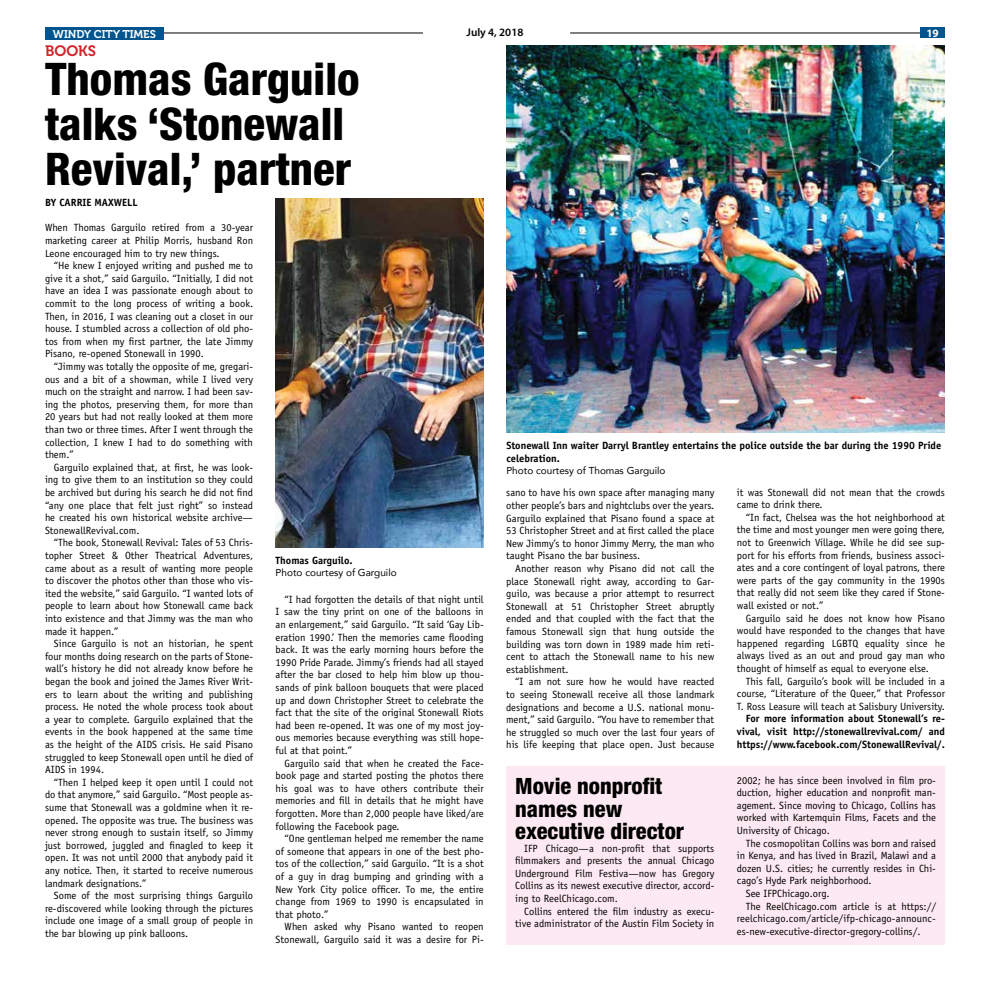
<style>
.page{position:relative;width:990px;height:990px;background:#fff}
.page>*{position:absolute;margin:0;border:0;box-sizing:border-box;transform-origin:0 0}
.t1{font:800 condensed 45px/45px "Helvetica Neue";color:#000}
.t2{font:800 condensed 22.5px/22.5px "Helvetica Neue";color:#000}
.t3{font:15px "Museo 700";color:#d2232a}
.t4{font:11.25px "Museo 700";color:#fff}
.t5{font:600 11.25px "Myriad Pro";color:#000}
.t6{font:700 11.25px "Myriad Pro";color:#fff}
.t7{font:10.5px/12.6px "Officina Sans";color:#000;text-align:justify}
.t8{font:700 10.5px/12.6px "Officina Sans";color:#000;text-align:justify}
.t9{font:10px "Avenir";color:#000}
</style>
<div class="page">
<hr style="left:164px;top:33px;width:259px;height:1px;background:#000">
<hr style="left:570px;top:33px;width:374px;height:1px;background:#000">
<div style="left:920px;top:28px;width:25px;height:10px;background:#00558f"></div>
<div style="left:45px;top:28px;width:119px;height:12px;background:#00558f"></div>
<img style="left:276px;top:198px;width:208px;height:349px">
<img style="left:506px;top:45px;width:439px;height:387px">
<div style="left:506px;top:767px;width:439px;height:178px;background:#fde9f2"></div>
<p class="t4" style="left:53px;top:28px;width:105px">WINDY CITY TIMES</p>
<p class="t5" style="left:467px;top:25px;width:58px">July 4, 2018</p>
<p class="t6" style="left:926px;top:26px;width:14px">19</p>
<h3 class="t3" style="left:45px;top:43px;width:53px">BOOKS</h3>
<h1 class="t1" style="left:45px;top:56px;width:316px">Thomas Garguilo talks ‘Stonewall<br>Revival,’ partner</h1>
<p class="t8" style="left:45px;top:196px;width:94px">BY CARRIE MAXWELL</p>
<p class="t7" style="left:45px;top:222px;width:210px">When Thomas Garguilo retired from a 30-year marketing career at Philip Morris, husband Ron Leone encouraged him to try new things.</p>
<p class="t7" style="left:45px;top:259px;width:210px;text-indent:9px">“He knew I enjoyed writing and pushed me to give it a shot,” said Garguilo. “Initially, I did not have an idea I was passionate enough about to commit to the long process of writing a book.<br>Then, in 2016, I was cleaning out a closet in our house. I stumbled across a collection of old pho&shy;tos from when my first partner, the late Jimmy Pisano, re-opened Stonewall in 1990.</p>
<p class="t7" style="left:45px;top:360px;width:210px;text-indent:9px">“Jimmy was totally the opposite of me, gregari&shy;ous and a bit of a showman, while I lived very much on the straight and narrow. I had been sav&shy;ing the photos, preserving them, for more than 20 years but had not really looked at them more than two or three times. After I went through the collection, I knew I had to do something with them.”</p>
<p class="t7" style="left:45px;top:461px;width:210px;text-indent:9px">Garguilo explained that, at first, he was look&shy;ing to give them to an institution so they could be archived but during his search he did not find “any one place that felt just right” so instead he created his own historical website archive— StonewallRevival.com.</p>
<p class="t7" style="left:45px;top:537px;width:210px;text-indent:9px">“The book, Stonewall Revival: Tales of 53 Chris&shy;topher Street &amp; Other Theatrical Adventures, came about as a result of wanting more people to discover the photos other than those who vis&shy;ited the website,” said Garguilo. “I wanted lots of people to learn about how Stonewall came back into existence and that Jimmy was the man who made it happen.”</p>
<p class="t7" style="left:45px;top:637px;width:210px;text-indent:9px">Since Garguilo is not an historian, he spent four months doing research on the parts of Stone&shy;wall’s history he did not already know before he began the book and joined the James River Writ&shy;ers to learn about the writing and publishing process. He noted the whole process took about a year to complete. Garguilo explained that the events in the book happened at the same time as the height of the AIDS crisis. He said Pisano struggled to keep Stonewall open until he died of AIDS in 1994.</p>
<p class="t7" style="left:45px;top:776px;width:210px;text-indent:9px">“Then I helped keep it open until I could not do that anymore,” said Garguilo. “Most people as&shy;sume that Stonewall was a goldmine when it re&shy;opened. The opposite was true. The business was never strong enough to sustain itself, so Jimmy just borrowed, juggled and finagled to keep it open. It was not until 2000 that anybody paid it any notice. Then, it started to receive numerous landmark designations.”</p>
<p class="t7" style="left:45px;top:889px;width:210px;text-indent:9px">Some of the most surprising things Garguilo re-discovered while looking through the pictures include one image of a small group of people in the bar blowing up pink balloons.</p>
<p class="t8" style="left:276px;top:554px;width:78px">Thomas Garguilo.</p>
<p class="t9" style="left:276px;top:565px;width:123px">Photo courtesy of Garguilo</p>
<p class="t7" style="left:276px;top:593px;width:210px;text-indent:9px">“I had forgotten the details of that night until I saw the tiny print on one of the balloons in an enlargement,” said Garguilo. “It said ‘Gay Lib&shy;eration 1990.’ Then the memories came flooding back. It was the early morning hours before the 1990 Pride Parade. Jimmy’s friends had all stayed after the bar closed to help him blow up thou&shy;sands of pink balloon bouquets that were placed up and down Christopher Street to celebrate the fact that the site of the original Stonewall Riots had been re-opened. It was one of my most joy&shy;ous memories because everything was still hope&shy;ful at that point.”</p>
<p class="t7" style="left:276px;top:757px;width:210px;text-indent:9px">Garguilo said that when he created the Face&shy;book page and started posting the photos there his goal was to have others contribute their memories and fill in details that he might have forgotten. More than 2,000 people have liked/are following the Facebook page.</p>
<p class="t7" style="left:276px;top:832px;width:210px;text-indent:9px">“One gentleman helped me remember the name of someone that appears in one of the best pho&shy;tos of the collection,” said Garguilo. “It is a shot of a guy in drag bumping and grinding with a New York City police officer. To me, the entire change from 1969 to 1990 is encapsulated in that photo.”</p>
<p class="t7" style="left:276px;top:921px;width:210px;text-align:right">When asked why Pisano wanted to reopen<br>Stonewall, Garguilo said it was a desire for Pi-</p>
<p class="t8" style="left:506px;top:439px;width:436px;line-height:13.1px">Stonewall Inn waiter Darryl Brantley entertains the police outside the bar during the 1990 Pride celebration.</p>
<p class="t9" style="left:506px;top:463px;width:161px">Photo courtesy of Thomas Garguilo</p>
<p class="t7" style="left:506px;top:487px;width:210px">sano to have his own space after managing many other people’s bars and nightclubs over the years.<br>Garguilo explained that Pisano found a space at 53 Christopher Street and at first called the place New Jimmy’s to honor Jimmy Merry, the man who taught Pisano the bar business.</p>
<p class="t7" style="left:506px;top:562px;width:210px;text-indent:9px">Another reason why Pisano did not call the place Stonewall right away, according to Gar&shy;guilo, was because a prior attempt to resurrect Stonewall at 51 Christopher Street abruptly ended and that coupled with the fact that the famous Stonewall sign that hung outside the building was torn down in 1989 made him reti&shy;cent to attach the Stonewall name to his new establishment.</p>
<p class="t7" style="left:506px;top:676px;width:210px;text-indent:9px">“I am not sure how he would have reacted to seeing Stonewall receive all those landmark designations and become a U.S. national monu&shy;ment,” said Garguilo. “You have to remember that he struggled so much over the last four years of his life keeping that place open. Just because</p>
<h2 class="t2" style="left:515px;top:774px;width:171px">Movie nonprofit names new executive director</h2>
<p class="t7" style="left:515px;top:842px;width:201px;text-indent:9px">IFP Chicago—a non-profit that supports filmmakers and presents the annual Chicago Underground Film Festiva—now has Gregory Collins as its newest executive director, accord&shy;ing to ReelChicago.com.</p>
<p class="t7" style="left:515px;top:905px;width:201px;text-align:right">Collins entered the film industry as execu&shy;tive administrator of the Austin Film Society in</p>
<p class="t7" style="left:737px;top:486px;width:210px">it was Stonewall did not mean that the crowds came to drink there.</p>
<p class="t7" style="left:737px;top:511px;width:210px;text-indent:9px">“In fact, Chelsea was the hot neighborhood at the time and most younger men were going there, not to Greenwich Village. While he did see sup&shy;port for his efforts from friends, business associ&shy;ates and a core contingent of loyal patrons, there were parts of the gay community in the 1990s that really did not seem like they cared if Stone&shy;wall existed or not.”</p>
<p class="t7" style="left:737px;top:612px;width:210px;text-indent:9px">Garguilo said he does not know how Pisano would have responded to the changes that have happened regarding LGBTQ equality since he always lived as an out and proud gay man who thought of himself as equal to everyone else.</p>
<p class="t7" style="left:737px;top:675px;width:210px;text-indent:9px">This fall, Garguilo’s book will be included in a course, “Literature of the Queer,” that Professor T. Ross Leasure will teach at Salisbury University.</p>
<p class="t8" style="left:737px;top:712px;width:210px;text-indent:9px">For more information about Stonewall’s re&shy;vival, visit http://stonewallrevival.com/ and https://www.facebook.com/StonewallRevival/.</p>
<p class="t7" style="left:737px;top:774px;width:201px">2002; he has since been involved in film pro&shy;duction, higher education and nonprofit man&shy;agement. Since moving to Chicago, Collins has worked with Kartemquin Films, Facets and the University of Chicago.</p>
<p class="t7" style="left:746px;top:837px;width:192px">The cosmopolitan Collins was born and raised</p>
<p class="t7" style="left:737px;top:849px;width:201px">in Kenya, and has lived in Brazil, Malawi and a</p>
<p class="t7" style="left:737px;top:862px;width:201px">dozen U.S. cities; he currently resides in Chi-</p>
<p class="t7" style="left:737px;top:875px;width:136px">cago’s Hyde Park neighborhood.</p>
<p class="t7" style="left:746px;top:887px;width:85px">See IFPChicago.org.</p>
<p class="t7" style="left:746px;top:900px;width:192px">The ReelChicago.com article is at https://</p>
<p class="t7" style="left:737px;top:912px;width:201px">reelchicago.com/article/ifp-chicago-announc-</p>
<p class="t7" style="left:737px;top:925px;width:185px">es-new-executive-director-gregory-collins/.</p>
</div>
